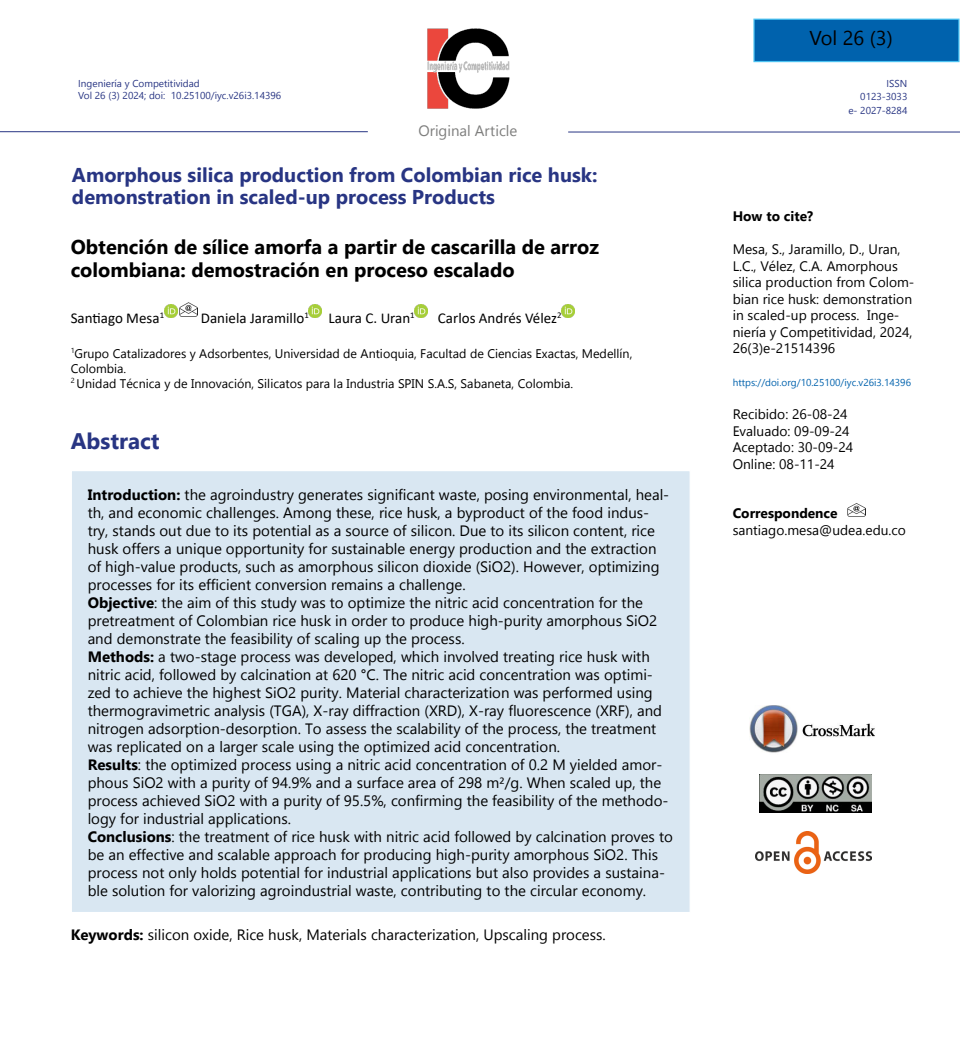
<style>
.page{position:relative;width:960px;height:1061px;background:#fff}
.page>*{position:absolute;margin:0;border:0;box-sizing:border-box;transform-origin:0 0}
.t1{font:700 22.5px "Gadugi";color:#283583}
.t2{font:700 20px/22.5px "Gadugi";color:#000}
.t3{font:700 20px/22.5px "Gadugi";color:#283583}
.t4{font:15px/18px "Gadugi";color:#000}
.t5{font:15px "Calibri";color:#000}
.t6{font:13.75px/16.5px "Gadugi";color:#000}
.t7{font:700 13.75px "Gadugi";color:#000}
.t8{font:12.5px/15px "Gadugi";color:#000}
.t9{font:10px "Gadugi";color:#0062ad}
.t10{font:10px "Gadugi";color:#283583}
.t11{font:10px/13.8px "Segoe UI Emoji";color:#283583;text-align:right}
.s1{font-weight:700}
</style>
<div class="page">
<hr style="left:0;top:131px;width:368px;height:1px;background:#283583">
<hr style="left:568px;top:132px;width:392px;height:1px;background:#283583">
<div style="left:754px;top:19px;width:205px;height:43px;background:#0062ad"></div>
<div style="left:753px;top:19px;width:206px;height:43px;border:1px solid #4cc2f1"></div>
<svg style="left:164px;top:305px;width:13px;height:13px"></svg>
<svg style="left:309px;top:305px;width:13px;height:13px"></svg>
<svg style="left:415px;top:305px;width:13px;height:13px"></svg>
<svg style="left:561px;top:305px;width:13px;height:13px"></svg>
<div style="left:71px;top:470px;width:620px;height:443px;background:#d9e7f2;border:1px solid #fff"></div>
<img style="left:755px;top:832px;width:116px;height:42px">
<img style="left:427px;top:28px;width:83px;height:81px">
<img style="left:759px;top:774px;width:112px;height:38px">
<img style="left:749px;top:705px;width:126px;height:48px">
<img style="left:180px;top:302px;width:17px;height:15px">
<img style="left:848px;top:503px;width:17px;height:14px">
<p class="t11" style="left:139px;top:76px;width:43px">□ ▼▼❖</p>
<p class="t10" style="left:111px;top:89px;width:171px">✓ ✔ doi: 10.25100/iyc.v26i3.14396</p>
<p class="t11" style="left:876px;top:90px;width:32px">✓✓✓✓ ✔</p>
<h2 class="t3" style="left:72px;top:163px;width:527px">Amorphous silica production from Colombian rice husk: demonstration in scaled-up process Products</h2>
<h2 class="t2" style="left:71px;top:236px;width:530px">Obtención de sílice amorfa a partir de cascarilla de arroz colombiana: demostración en proceso escalado</h2>
<p class="t5" style="left:71px;top:307px;width:95px">Santiago Mesa<sup>1</sup></p>
<p class="t5" style="left:201px;top:307px;width:109px">Daniela Jaramillo<sup>1</sup></p>
<p class="t5" style="left:329px;top:307px;width:88px">Laura C. Uran<sup>1</sup></p>
<p class="t5" style="left:438px;top:307px;width:125px">Carlos Andrés Vélez<sup>2</sup></p>
<p class="t8" style="left:71px;top:345px;width:563px"><sup>1</sup>Grupo Catalizadores y Adsorbentes, Universidad de Antioquia, Facultad de Ciencias Exactas, Medellín,<br>Colombia.<br><sup>2</sup> Unidad Técnica y de Innovación, Silicatos para la Industria SPIN S.A.S, Sabaneta, Colombia.</p>
<h1 class="t1" style="left:71px;top:427px;width:91px">Abstract</h1>
<p class="t4" style="left:88px;top:485px;width:587px"><span class="s1">Introduction:</span> the agroindustry generates significant waste, posing environmental, heal&shy;th, and economic challenges. Among these, rice husk, a byproduct of the food indus&shy;try, stands out due to its potential as a source of silicon. Due to its silicon content, rice husk offers a unique opportunity for sustainable energy production and the extraction of high-value products, such as amorphous silicon dioxide (SiO2). However, optimizing processes for its efficient conversion remains a challenge.<br><span class="s1">Objective</span>: the aim of this study was to optimize the nitric acid concentration for the pretreatment of Colombian rice husk in order to produce high-purity amorphous SiO2 and demonstrate the feasibility of scaling up the process.<br><span class="s1">Methods:</span> a two-stage process was developed, which involved treating rice husk with nitric acid, followed by calcination at 620 °C. The nitric acid concentration was optimi&shy;zed to achieve the highest SiO2 purity. Material characterization was performed using thermogravimetric analysis (TGA), X-ray diffraction (XRD), X-ray fluorescence (XRF), and nitrogen adsorption-desorption. To assess the scalability of the process, the treatment was replicated on a larger scale using the optimized acid concentration.<br><span class="s1">Results</span>: the optimized process using a nitric acid concentration of 0.2 M yielded amor&shy;phous SiO2 with a purity of 94.9% and a surface area of 298 m²/g. When scaled up, the process achieved SiO2 with a purity of 95.5%, confirming the feasibility of the methodo&shy;logy for industrial applications.<br><span class="s1">Conclusions</span>: the treatment of rice husk with nitric acid followed by calcination proves to be an effective and scalable approach for producing high-purity amorphous SiO2. This process not only holds potential for industrial applications but also provides a sustaina&shy;ble solution for valorizing agroindustrial waste, contributing to the circular economy.</p>
<p class="t4" style="left:71px;top:926px;width:537px"><span class="s1">Keywords:</span> silicon oxide, Rice husk, Materials characterization, Upscaling process.</p>
<p class="t7" style="left:733px;top:208px;width:82px">How to cite?</p>
<p class="t6" style="left:733px;top:241px;width:183px">Mesa, S., Jaramillo, D., Uran,<br>L.C., Vélez, C.A. Amorphous silica production from Colom&shy;bian rice husk: demonstration in scaled-up process. Inge&shy;niería y Competitividad, 2024,<br>26(3)e-21514396</p>
<p class="t9" style="left:733px;top:377px;width:180px">https://doi.org/10.25100/iyc.v26i3.14396</p>
<p class="t6" style="left:733px;top:406px;width:122px">Recibido: 26-08-24<br>Evaluado: 09-09-24<br>Aceptado: 30-09-24<br>Online: 08-11-24</p>
<p class="t7" style="left:733px;top:505px;width:106px">Correspondence</p>
<p class="t6" style="left:733px;top:521px;width:175px">santiago.mesa@udea.edu.co</p>
</div>
